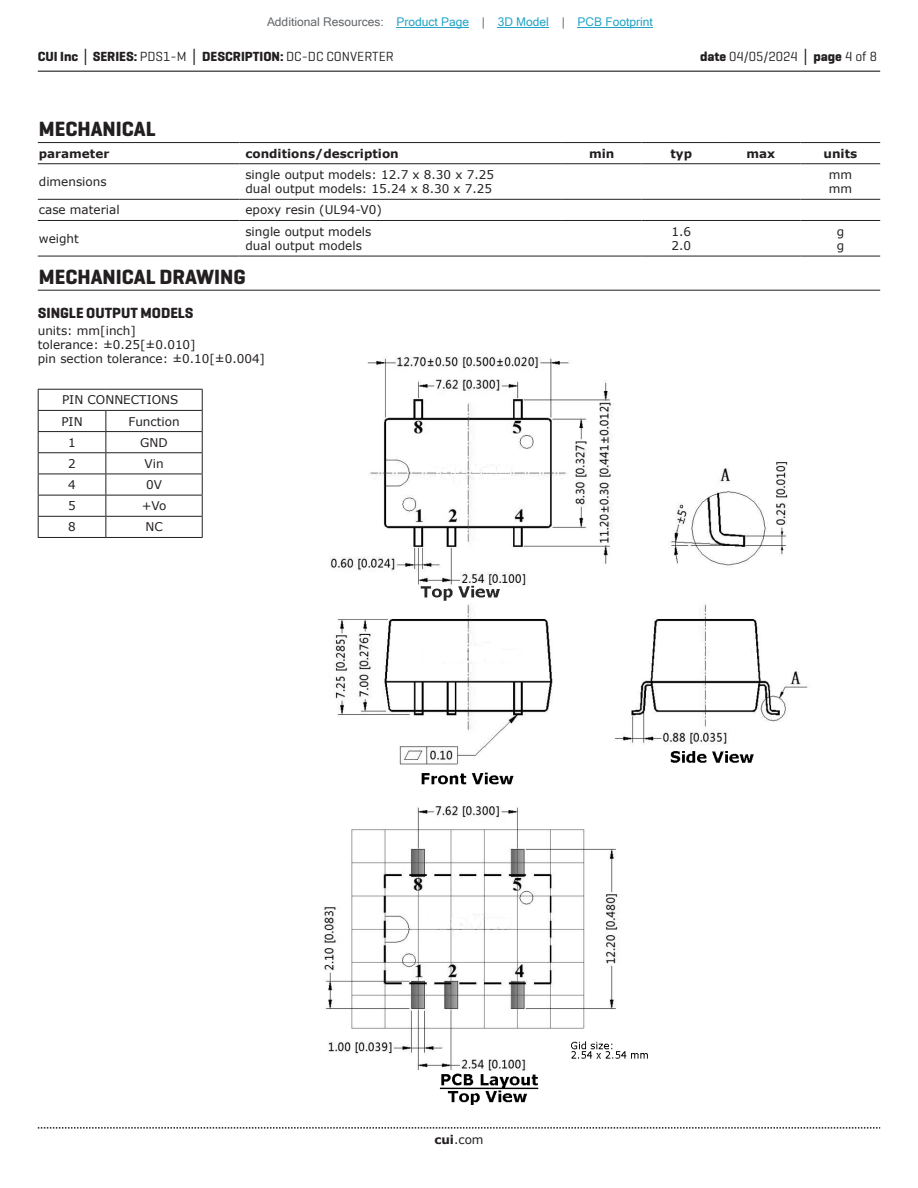
<style>
.page{position:relative;width:918px;height:1188px;background:#fff}
.page>*{position:absolute;margin:0;border:0;box-sizing:border-box;transform-origin:0 0}
.t1{font:700 21px "Geogrotesque";color:#231f20}
.t2{font:700 15px "Geogrotesque";color:#231f20}
.t3{font:700 13.5px "Geogrotesque";color:#231f20}
.t4{font:13.5px "Geogrotesque";color:#231f20}
.t5{font:12px/14.4px "Verdana";color:#231f20}
.t6{font:12px "Microsoft Sans Serif";color:#23a4c6}
.t7{font:700 12px "Verdana";color:#231f20}
.s1{color:#63676b}
.s2{font-family:"Verdana"}
.s3{font-weight:400}
.s4{font-weight:700}
.s5{font-family:"Verdana";font-weight:700}
</style>
<div class="page">
<hr style="left:38px;top:71px;width:842px;height:1px;background:#231f20">
<svg style="left:38px;top:1127px;width:842px;height:2px"></svg>
<img style="left:324px;top:357px;width:484px;height:748px">
<hr style="left:38px;top:389px;width:68px;height:1px;background:#231f20">
<hr style="left:106px;top:389px;width:97px;height:1px;background:#231f20">
<hr style="left:38px;top:410px;width:68px;height:1px;background:#231f20">
<hr style="left:106px;top:410px;width:97px;height:1px;background:#231f20">
<hr style="left:38px;top:431px;width:68px;height:1px;background:#231f20">
<hr style="left:106px;top:431px;width:97px;height:1px;background:#231f20">
<hr style="left:38px;top:452px;width:68px;height:1px;background:#231f20">
<hr style="left:106px;top:452px;width:97px;height:1px;background:#231f20">
<hr style="left:38px;top:474px;width:68px;height:1px;background:#231f20">
<hr style="left:106px;top:474px;width:97px;height:1px;background:#231f20">
<hr style="left:38px;top:495px;width:68px;height:1px;background:#231f20">
<hr style="left:106px;top:495px;width:97px;height:1px;background:#231f20">
<hr style="left:38px;top:516px;width:68px;height:1px;background:#231f20">
<svg style="left:38px;top:390px;width:1px;height:147px"></svg>
<hr style="left:106px;top:516px;width:97px;height:1px;background:#231f20">
<svg style="left:105px;top:411px;width:1px;height:126px"></svg>
<svg style="left:202px;top:390px;width:1px;height:147px"></svg>
<hr style="left:38px;top:537px;width:68px;height:1px;background:#231f20">
<hr style="left:106px;top:537px;width:97px;height:1px;background:#231f20">
<hr style="left:38px;top:142px;width:201px;height:1px;background:#231f20">
<hr style="left:239px;top:142px;width:323px;height:1px;background:#231f20">
<hr style="left:562px;top:142px;width:79px;height:1px;background:#231f20">
<hr style="left:641px;top:142px;width:80px;height:1px;background:#231f20">
<hr style="left:721px;top:142px;width:80px;height:1px;background:#231f20">
<hr style="left:801px;top:142px;width:79px;height:1px;background:#231f20">
<hr style="left:38px;top:163px;width:201px;height:1px;background:#231f20">
<hr style="left:239px;top:163px;width:323px;height:1px;background:#231f20">
<hr style="left:562px;top:163px;width:79px;height:1px;background:#231f20">
<hr style="left:641px;top:163px;width:80px;height:1px;background:#231f20">
<hr style="left:721px;top:163px;width:80px;height:1px;background:#231f20">
<hr style="left:801px;top:163px;width:79px;height:1px;background:#231f20">
<hr style="left:38px;top:199px;width:201px;height:1px;background:#231f20">
<hr style="left:239px;top:199px;width:323px;height:1px;background:#231f20">
<hr style="left:562px;top:199px;width:79px;height:1px;background:#231f20">
<hr style="left:641px;top:199px;width:80px;height:1px;background:#231f20">
<hr style="left:721px;top:199px;width:80px;height:1px;background:#231f20">
<hr style="left:801px;top:199px;width:79px;height:1px;background:#231f20">
<hr style="left:38px;top:220px;width:201px;height:1px;background:#231f20">
<hr style="left:239px;top:220px;width:323px;height:1px;background:#231f20">
<hr style="left:562px;top:220px;width:79px;height:1px;background:#231f20">
<hr style="left:641px;top:220px;width:80px;height:1px;background:#231f20">
<hr style="left:721px;top:220px;width:80px;height:1px;background:#231f20">
<hr style="left:801px;top:220px;width:79px;height:1px;background:#231f20">
<hr style="left:38px;top:256px;width:201px;height:1px;background:#231f20">
<hr style="left:239px;top:256px;width:323px;height:1px;background:#231f20">
<hr style="left:562px;top:256px;width:79px;height:1px;background:#231f20">
<hr style="left:641px;top:256px;width:80px;height:1px;background:#231f20">
<hr style="left:721px;top:256px;width:80px;height:1px;background:#231f20">
<hr style="left:801px;top:256px;width:79px;height:1px;background:#231f20">
<hr style="left:38px;top:290px;width:842px;height:1px;background:#231f20">
<hr style="left:397px;top:27px;width:72px;height:1px;background:#23a4c6">
<hr style="left:498px;top:27px;width:51px;height:1px;background:#23a4c6">
<hr style="left:578px;top:27px;width:75px;height:1px;background:#23a4c6">
<p class="t6" style="left:267px;top:15px;width:387px"><span class="s1">Additional Resources:</span> Product Page <span class="s1">|</span> 3D Model <span class="s1">|</span> PCB Footprint</p>
<p class="t3" style="left:38px;top:48px;width:358px">CUI Inc <span class="s2">│</span> SERIES: <span class="s3">PDS1-M</span> <span class="s2">│</span> DESCRIPTION: <span class="s3">DC-DC CONVERTER</span></p>
<p class="t4" style="left:700px;top:48px;width:179px"><span class="s4">date</span> 04/05/2024 <span class="s5">│</span> <span class="s4">page</span> 4 of 8</p>
<h1 class="t1" style="left:39px;top:116px;width:118px">MECHANICAL</h1>
<p class="t7" style="left:39px;top:145px;width:72px">parameter</p>
<p class="t7" style="left:245px;top:145px;width:155px">conditions/description</p>
<p class="t7" style="left:589px;top:145px;width:27px">min</p>
<p class="t7" style="left:670px;top:145px;width:23px">typ</p>
<p class="t7" style="left:746px;top:145px;width:30px">max</p>
<p class="t7" style="left:824px;top:145px;width:35px">units</p>
<p class="t5" style="left:39px;top:174px;width:69px">dimensions</p>
<p class="t5" style="left:245px;top:167px;width:250px">single output models: 12.7 x 8.30 x 7.25 dual output models: 15.24 x 8.30 x 7.25</p>
<p class="t5" style="left:829px;top:167px;width:25px">mm mm</p>
<p class="t5" style="left:39px;top:203px;width:82px">case material</p>
<p class="t5" style="left:245px;top:203px;width:138px">epoxy resin (UL94-V0)</p>
<p class="t5" style="left:39px;top:231px;width:42px">weight</p>
<p class="t5" style="left:245px;top:224px;width:128px">single output models dual output models</p>
<p class="t5" style="left:671px;top:224px;width:21px">1.6<br>2.0</p>
<p class="t5" style="left:837px;top:224px;width:9px">g g</p>
<h1 class="t1" style="left:39px;top:264px;width:208px">MECHANICAL DRAWING</h1>
<p class="t2" style="left:38px;top:304px;width:157px">SINGLE OUTPUT MODELS</p>
<p class="t5" style="left:38px;top:323px;width:229px">units: mm[inch]<br>tolerance: ±0.25[±0.010]<br>pin section tolerance: ±0.10[±0.004]</p>
<p class="t5" style="left:61px;top:389px;width:118px;line-height:21.1px">PIN CONNECTIONS<br>PIN</p>
<p class="t5" style="left:128px;top:414px;width:53px">Function</p>
<p class="t5" style="left:68px;top:435px;width:9px">1</p>
<p class="t5" style="left:140px;top:435px;width:29px">GND</p>
<p class="t5" style="left:68px;top:456px;width:9px">2</p>
<p class="t5" style="left:145px;top:456px;width:21px">Vin</p>
<p class="t5" style="left:68px;top:477px;width:9px">4</p>
<p class="t5" style="left:146px;top:477px;width:17px">0V</p>
<p class="t5" style="left:68px;top:499px;width:9px">5</p>
<p class="t5" style="left:142px;top:499px;width:26px">+Vo</p>
<p class="t5" style="left:68px;top:520px;width:9px">8</p>
<p class="t5" style="left:145px;top:520px;width:19px">NC</p>
<p class="t5" style="left:434px;top:1132px;width:51px"><span class="s4">cui</span>.com</p>
</div>
